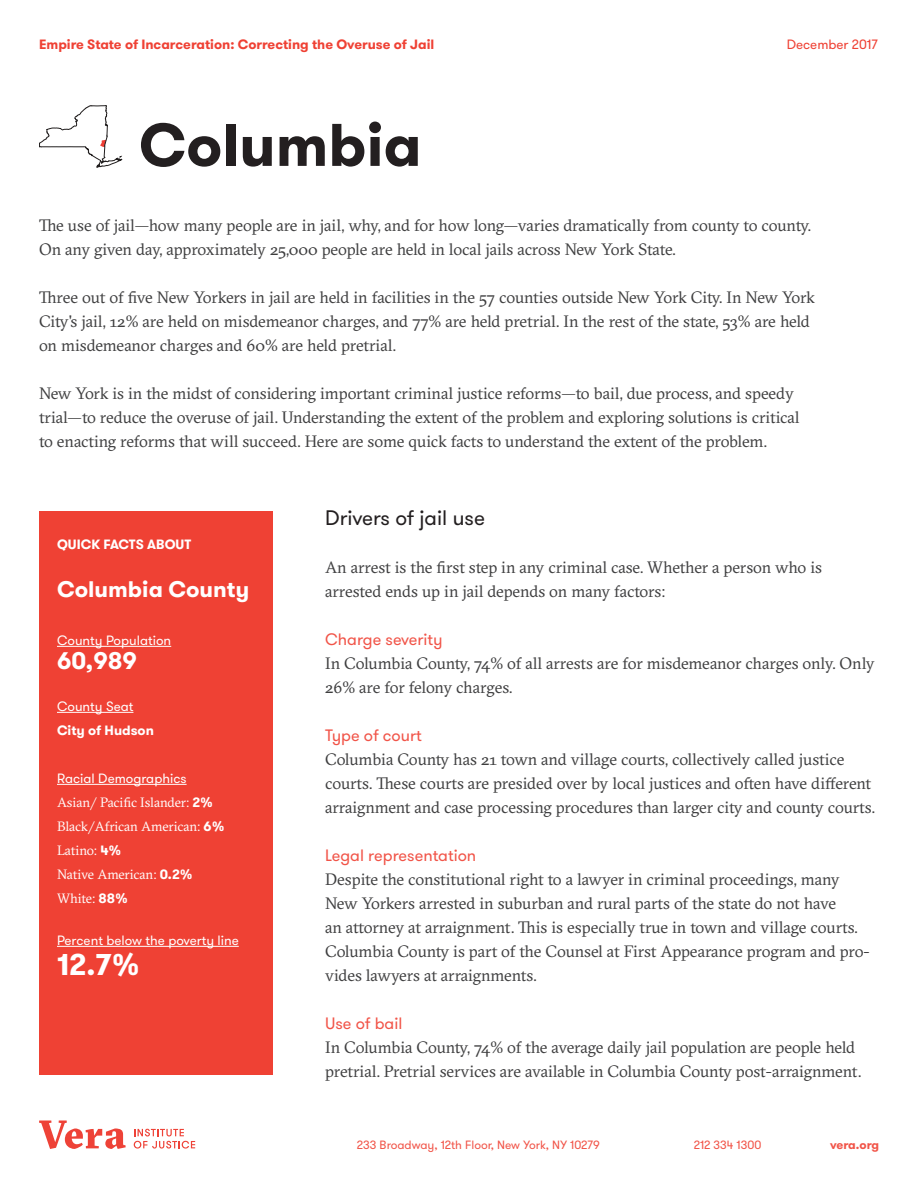
<style>
.page{position:relative;width:918px;height:1188px;background:#fff}
.page>*{position:absolute;margin:0;border:0;box-sizing:border-box;transform-origin:0 0}
.t1{font:700 60px "GT Walsheim";color:#231f20}
.t2{font:700 30px "GT Walsheim";color:#fff}
.t3{font:700 24px "GT Walsheim";color:#fff}
.t4{font:700 22.5px "GT Walsheim";color:#fff}
.t5{font:21px "GT Walsheim";color:#231f20}
.t6{font:16.5px/24px "GT Sectra";letter-spacing:-.005em;color:#3e3e3f}
.t7{font:16.5px "GT Walsheim";color:#f15448}
.t8{font:13.5px/24px "GT Sectra";letter-spacing:-.005em;color:#fff}
.t9{font:13.5px "GT Walsheim";color:#fff}
.t10{font:700 13.5px "GT Walsheim";color:#ef4134}
.t11{font:700 13.5px "GT Walsheim";color:#fff}
.t12{font:13.5px "GT Walsheim";color:#ef4134}
.t13{font:12px "GT Walsheim";color:#f15448}
.t14{font:700 12px "GT Walsheim";letter-spacing:-.01em;color:#f15448}
.s1{font-family:"GT Walsheim";font-weight:700}
</style>
<div class="page">
<div style="left:39px;top:512px;width:234px;height:563px;background:#ef4134"></div>
<svg style="left:39px;top:105px;width:83px;height:63px"></svg>
<hr style="left:57px;top:646px;width:114px;height:1px;background:#fff">
<hr style="left:57px;top:712px;width:76px;height:1px;background:#fff">
<hr style="left:57px;top:784px;width:130px;height:1px;background:#fff">
<hr style="left:57px;top:946px;width:182px;height:1px;background:#fff">
<svg style="left:39px;top:1120px;width:87px;height:29px"></svg>
<svg style="left:134px;top:1129px;width:61px;height:20px"></svg>
<p class="t10" style="left:39px;top:36px;width:397px">Empire State of Incarceration: Correcting the Overuse of Jail</p>
<p class="t12" style="left:787px;top:36px;width:93px">December 2017</p>
<h1 class="t1" style="left:139px;top:106px;width:284px">Columbia</h1>
<p class="t6" style="left:39px;top:213px;width:774px">The use of jail—how many people are in jail, why, and for how long—varies dramatically from county to county.<br>On any given day, approximately 25,000 people are held in local jails across New York State.</p>
<p class="t6" style="left:39px;top:285px;width:778px">Three out of five New Yorkers in jail are held in facilities in the 57 counties outside New York City. In New York<br>City's jail, 12% are held on misdemeanor charges, and 77% are held pretrial. In the rest of the state, 53% are held on misdemeanor charges and 60% are held pretrial.</p>
<p class="t6" style="left:39px;top:381px;width:762px">New York is in the midst of considering important criminal justice reforms—to bail, due process, and speedy trial—to reduce the overuse of jail. Understanding the extent of the problem and exploring solutions is critical to enacting reforms that will succeed. Here are some quick facts to understand the extent of the problem.</p>
<p class="t11" style="left:57px;top:535px;width:136px">QUICK FACTS ABOUT</p>
<h3 class="t4" style="left:57px;top:574px;width:194px">Columbia County</h3>
<p class="t9" style="left:57px;top:632px;width:116px">County Population</p>
<h3 class="t3" style="left:57px;top:645px;width:81px">60,989</h3>
<p class="t9" style="left:57px;top:698px;width:78px">County Seat</p>
<p class="t11" style="left:57px;top:721px;width:98px">City of Hudson</p>
<p class="t9" style="left:57px;top:770px;width:131px">Racial Demographics</p>
<p class="t8" style="left:57px;top:790px;width:169px">Asian/ Pacific Islander: <span class="s1">2%<br></span>Black/African American: <span class="s1">6%<br></span>Latino: <span class="s1">4%<br></span>Native American: <span class="s1">0.2%<br></span>White: <span class="s1">88%</span></p>
<p class="t9" style="left:57px;top:932px;width:183px">Percent below the poverty line</p>
<h2 class="t2" style="left:57px;top:945px;width:85px">12.7%</h2>
<p class="t5" style="left:325px;top:505px;width:161px">Drivers of jail use</p>
<p class="t6" style="left:325px;top:555px;width:498px">An arrest is the first step in any criminal case. Whether a person who is arrested ends up in jail depends on many factors:</p>
<p class="t7" style="left:325px;top:629px;width:119px">Charge severity</p>
<p class="t6" style="left:325px;top:651px;width:551px">In Columbia County, 74% of all arrests are for misdemeanor charges only. Only<br>26% are for felony charges.</p>
<p class="t7" style="left:325px;top:725px;width:98px">Type of court</p>
<p class="t6" style="left:325px;top:747px;width:551px">Columbia County has 21 town and village courts, collectively called justice courts. These courts are presided over by local justices and often have different arraignment and case processing procedures than larger city and county courts.</p>
<p class="t7" style="left:325px;top:845px;width:153px">Legal representation</p>
<p class="t6" style="left:325px;top:867px;width:546px">Despite the constitutional right to a lawyer in criminal proceedings, many New Yorkers arrested in suburban and rural parts of the state do not have<br>an attorney at arraignment. This is especially true in town and village courts.<br>Columbia County is part of the Counsel at First Appearance program and pro&shy;vides lawyers at arraignments.</p>
<p class="t7" style="left:325px;top:1013px;width:79px">Use of bail</p>
<p class="t6" style="left:325px;top:1035px;width:538px">In Columbia County, 74% of the average daily jail population are people held pretrial. Pretrial services are available in Columbia County post-arraignment.</p>
<p class="t13" style="left:357px;top:1137px;width:244px">233 Broadway, 12th Floor, New York, NY 10279</p>
<p class="t13" style="left:694px;top:1137px;width:69px">212 334 1300</p>
<p class="t14" style="left:830px;top:1137px;width:50px">vera.org</p>
</div>
